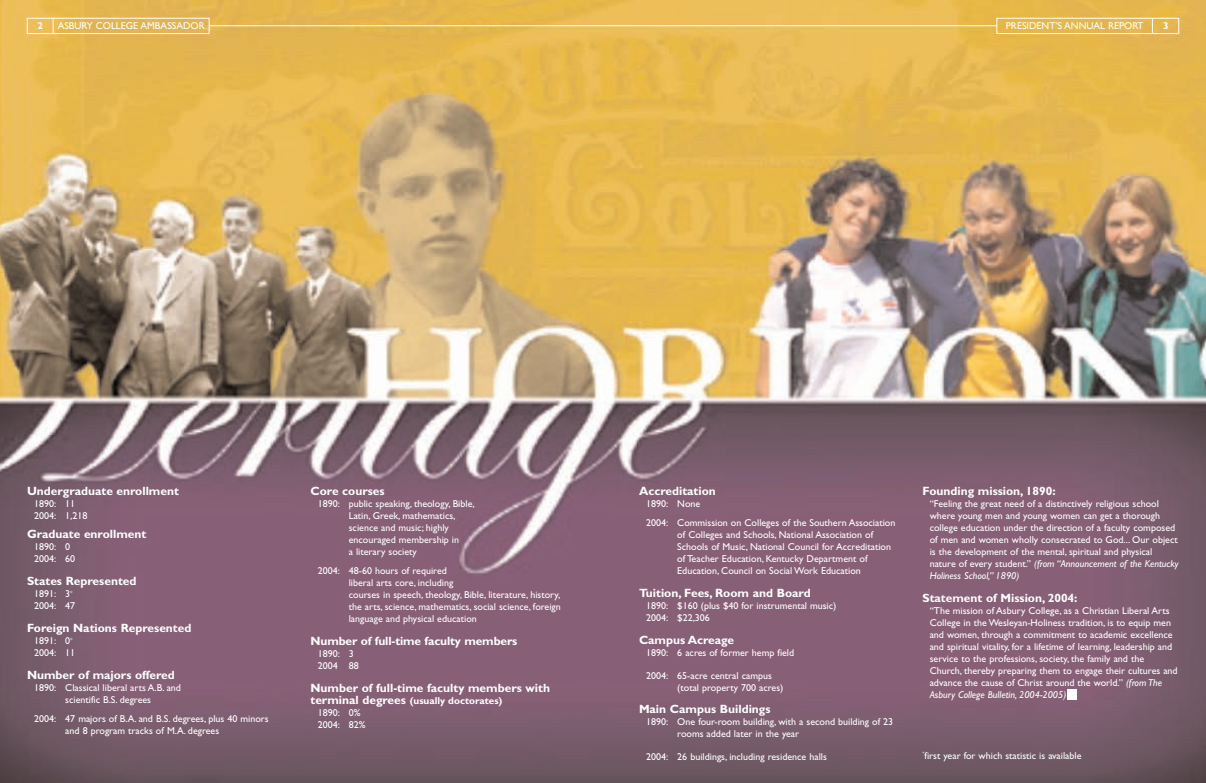
<style>
.page{position:relative;width:1206px;height:783px;background:#fff}
.page>*{position:absolute;margin:0;border:0;box-sizing:border-box;transform-origin:0 0}
.t1{font:700 12px "Gill Sans";color:#fff}
.t2{font:10px/12px "Gill Sans";color:#fff}
.t3{font:700 10px/12px "Gill Sans";color:#fff}
.s1{font-size:12px}
.s2{font-weight:400}
.s3{font-style:italic}
</style>
<div class="page">
<img style="left:0;top:0;width:1206px;height:783px">
<div style="left:997px;top:18px;width:182px;height:16px;border:1px solid #fff"></div>
<svg style="left:1152px;top:18px;width:1px;height:16px"></svg>
<div style="left:27px;top:18px;width:182px;height:16px;border:1px solid #fff"></div>
<svg style="left:53px;top:18px;width:1px;height:16px"></svg>
<hr style="left:209px;top:26px;width:788px;height:1px;background:#fff">
<svg style="left:1067px;top:689px;width:9px;height:11px"></svg>
<p class="t3" style="left:37px;top:21px;width:7px">2</p>
<p class="t2" style="left:58px;top:21px;width:149px">ASBURY COLLEGE AMBASSADOR</p>
<p class="t2" style="left:1006px;top:21px;width:139px">PRESIDENT’S ANNUAL REPORT</p>
<p class="t3" style="left:1163px;top:21px;width:7px">3</p>
<p class="t1" style="left:27px;top:486px;width:153px">Undergraduate enrollment</p>
<p class="t2" style="left:34px;top:499px;width:55px">1890: 11<br>2004: 1,218</p>
<p class="t1" style="left:27px;top:530px;width:121px">Graduate enrollment</p>
<p class="t2" style="left:34px;top:542px;width:43px">1890: 0<br>2004: 60</p>
<p class="t1" style="left:27px;top:576px;width:111px">States Represented</p>
<p class="t2" style="left:34px;top:589px;width:43px">1891: 3<sup>*<br></sup>2004: 47</p>
<p class="t1" style="left:27px;top:623px;width:166px">Foreign Nations Represented</p>
<p class="t2" style="left:34px;top:635px;width:43px">1891: 0<sup>*<br></sup>2004: 11</p>
<p class="t1" style="left:27px;top:670px;width:149px">Number of majors offered</p>
<p class="t2" style="left:34px;top:682px;width:148px;text-align:center">1890: Classical liberal arts A.B. and scientific B.S. degrees</p>
<p class="t2" style="left:65px;top:713px;width:205px;text-indent:-31px">2004: 47 majors of B.A. and B.S. degrees, plus 40 minors and 8 program tracks of M.A. degrees</p>
<p class="t1" style="left:310px;top:486px;width:76px">Core courses</p>
<p class="t2" style="left:349px;top:499px;width:128px;text-indent:-31px">1890: public speaking, theology, Bible,<br>Latin, Greek, mathematics, science and music; highly encouraged membership in<br>a literary society</p>
<p class="t2" style="left:349px;top:566px;width:214px;text-indent:-31px">2004: 48-60 hours of required<br>liberal arts core, including<br>courses in speech, theology, Bible, literature, history, the arts, science, mathematics, social science, foreign language and physical education</p>
<p class="t1" style="left:310px;top:636px;width:208px">Number of full-time faculty members</p>
<p class="t2" style="left:318px;top:649px;width:43px">1890: 3<br>2004 88</p>
<p class="t1" style="left:310px;top:683px;width:241px">Number of full-time faculty members with</p>
<p class="t3" style="left:318px;top:695px;width:186px;text-indent:-7px"><span class="s1">terminal degrees</span> (usually doctorates)<br><span class="s2">1890: 0%<br>2004: 82%</span></p>
<p class="t1" style="left:639px;top:486px;width:78px">Accreditation</p>
<p class="t2" style="left:646px;top:495px;width:251px;line-height:19.2px">1890: None<br>2004: Commission on Colleges of the Southern Association</p>
<p class="t2" style="left:677px;top:530px;width:215px">of Colleges and Schools, National Association of Schools of Music, National Council for Accreditation of Teacher Education, Kentucky Department of Education, Council on Social Work Education</p>
<p class="t1" style="left:639px;top:588px;width:173px">Tuition, Fees, Room and Board</p>
<p class="t2" style="left:646px;top:601px;width:192px">1890: $160 (plus $40 for instrumental music)<br>2004: $22,306</p>
<p class="t1" style="left:639px;top:635px;width:96px">Campus Acreage</p>
<p class="t2" style="left:646px;top:647px;width:150px">1890: 6 acres of former hemp field</p>
<p class="t2" style="left:677px;top:670px;width:108px;text-indent:-31px">2004: 65-acre central campus (total property 700 acres)</p>
<p class="t1" style="left:639px;top:705px;width:133px">Main Campus Buildings</p>
<p class="t2" style="left:677px;top:717px;width:217px;text-indent:-31px">1890: One four-room building, with a second building of 23 rooms added later in the year</p>
<p class="t2" style="left:646px;top:752px;width:182px">2004: 26 buildings, including residence halls</p>
<p class="t1" style="left:922px;top:486px;width:135px">Founding mission, 1890:</p>
<p class="t2" style="left:930px;top:499px;width:251px">“Feeling the great need of a distinctively religious school where young men and young women can get a thorough college education under the direction of a faculty composed of men and women wholly consecrated to God... Our object is the development of the mental, spiritual and physical nature of every student.” <span class="s3">(from “Announcement of the Kentucky Holiness School,” 1890)</span></p>
<p class="t1" style="left:922px;top:593px;width:157px">Statement of Mission, 2004:</p>
<p class="t2" style="left:930px;top:605px;width:250px">“The mission of Asbury College, as a Christian Liberal Arts College in the Wesleyan-Holiness tradition, is to equip men and women, through a commitment to academic excellence and spiritual vitality, for a lifetime of learning, leadership and service to the professions, society, the family and the Church, thereby preparing them to engage their cultures and advance the cause of Christ around the world.” <span class="s3">(from The Asbury College Bulletin, 2004-2005)</span></p>
<p class="t2" style="left:922px;top:750px;width:161px"><sup>*</sup>first year for which statistic is available</p>
</div>
